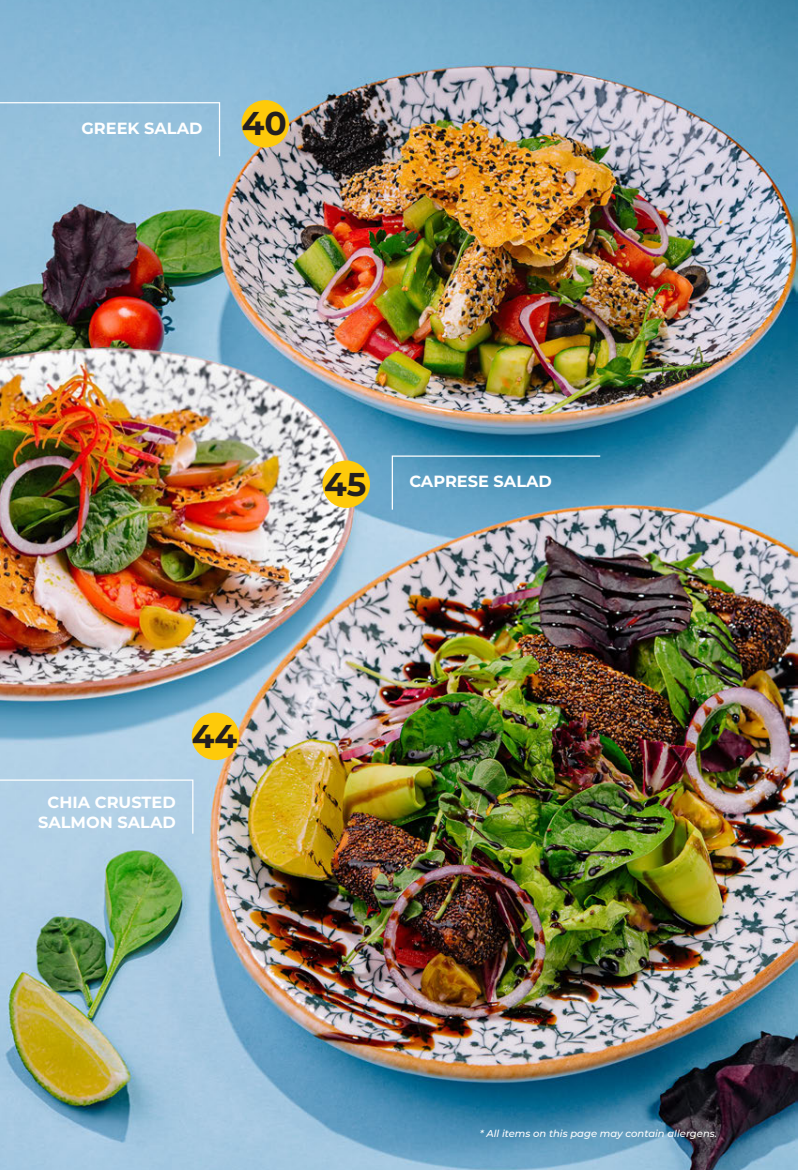
<style>
.page{position:relative;width:798px;height:1170px;background:#fff}
.page>*{position:absolute;margin:0;border:0;box-sizing:border-box;transform-origin:0 0}
.t1{font:700 33px "Montserrat";color:#231f20}
.t2{font:700 16.12px/20px "Montserrat";color:#fff;text-align:center}
.t3{font:italic 500 10px "Montserrat";color:#fff}
</style>
<div class="page">
<img style="left:0;top:0;width:797px;height:1169px">
<svg style="left:391px;top:455px;width:210px;height:56px;background:#579abd"></svg>
<div style="left:0;top:101px;width:221px;height:56px;background:#95c1dc"></div>
<div style="left:0;top:778px;width:194px;height:56px;background:#b2d1e6"></div>
<div style="left:241px;top:100px;width:48px;height:47px;background:#feca0a;border-radius:50%"></div>
<div style="left:322px;top:460px;width:48px;height:48px;background:#feca0a;border-radius:50%"></div>
<div style="left:192px;top:712px;width:47px;height:48px;background:#feca0a;border-radius:50%"></div>
<p class="t2" style="left:81px;top:117px;width:122px">GREEK SALAD</p>
<h1 class="t1" style="left:242px;top:100px;width:47px">40</h1>
<h1 class="t1" style="left:324px;top:460px;width:44px">45</h1>
<p class="t2" style="left:409px;top:470px;width:144px">CAPRESE SALAD</p>
<h1 class="t1" style="left:192px;top:712px;width:47px">44</h1>
<p class="t2" style="left:38px;top:791px;width:139px">CHIA CRUSTED<br>SALMON SALAD</p>
<p class="t3" style="left:479px;top:1126px;width:239px">* All items on this page may contain allergens.</p>
</div>
